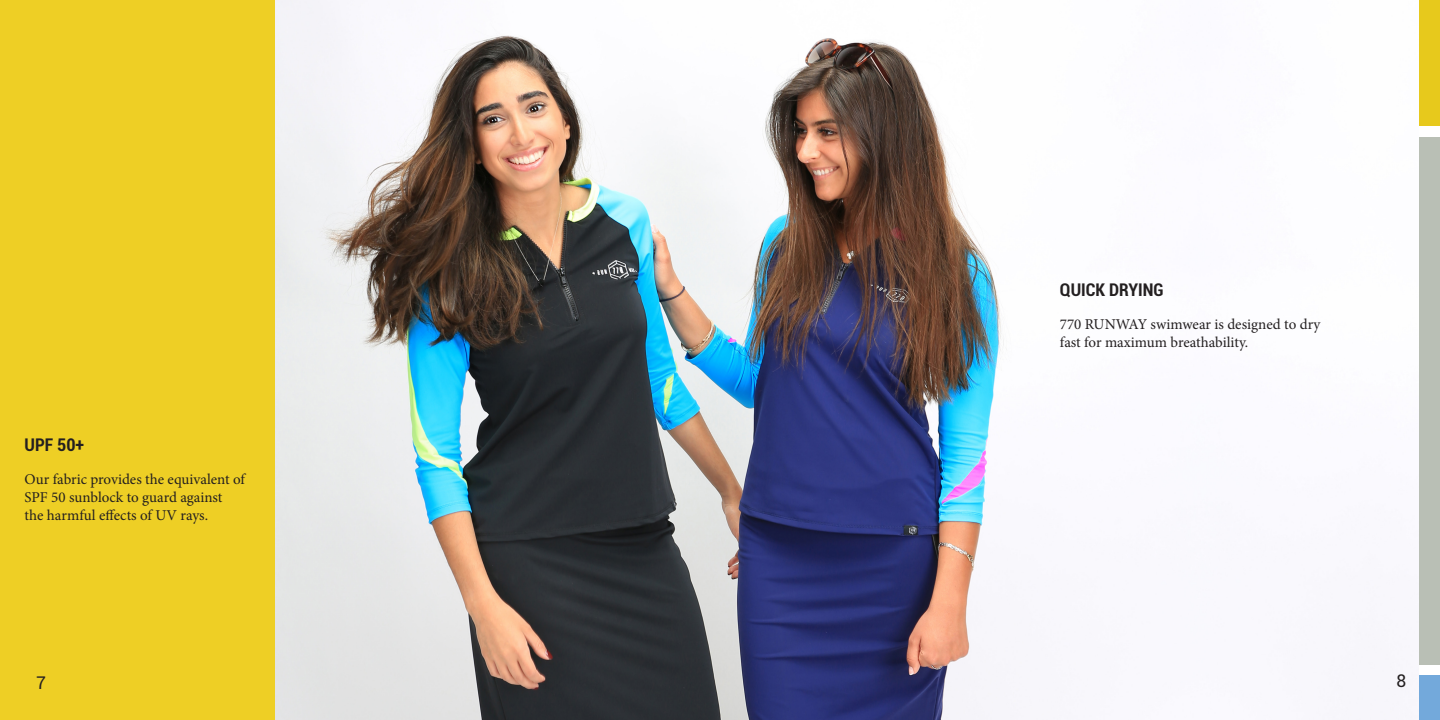
<style>
.page{position:relative;width:1440px;height:720px;background:#fff}
.page>*{position:absolute;margin:0;border:0;box-sizing:border-box;transform-origin:0 0}
.t1{font:700 condensed 17.5px "Roboto";color:#231f20}
.t2{font:17.5px "Roboto";color:#231f20}
.t3{font:15px/18px "Minion Pro";color:#231f20}
</style>
<div class="page">
<div style="left:1418px;top:0;width:22px;height:126px;background:#e7c91c"></div>
<div style="left:1418px;top:137px;width:22px;height:527px;background:#b9bfb5"></div>
<div style="left:1418px;top:675px;width:22px;height:45px;background:#73a9db"></div>
<div style="left:0;top:0;width:720px;height:720px;background:#eecf25"></div>
<img style="left:275px;top:0;width:743px;height:720px">
<p class="t1" style="left:25px;top:432px;width:61px">UPF 50+</p>
<p class="t3" style="left:25px;top:470px;width:222px">Our fabric provides the equivalent of<br>SPF 50 sunblock to guard against the harmful effects of UV rays.</p>
<p class="t2" style="left:36px;top:671px;width:11px">7</p>
<p class="t1" style="left:1060px;top:277px;width:105px">QUICK DRYING</p>
<p class="t3" style="left:1060px;top:315px;width:262px">770 RUNWAY swimwear is designed to dry fast for maximum breathability.</p>
<p class="t2" style="left:1396px;top:669px;width:11px">8</p>
</div>
